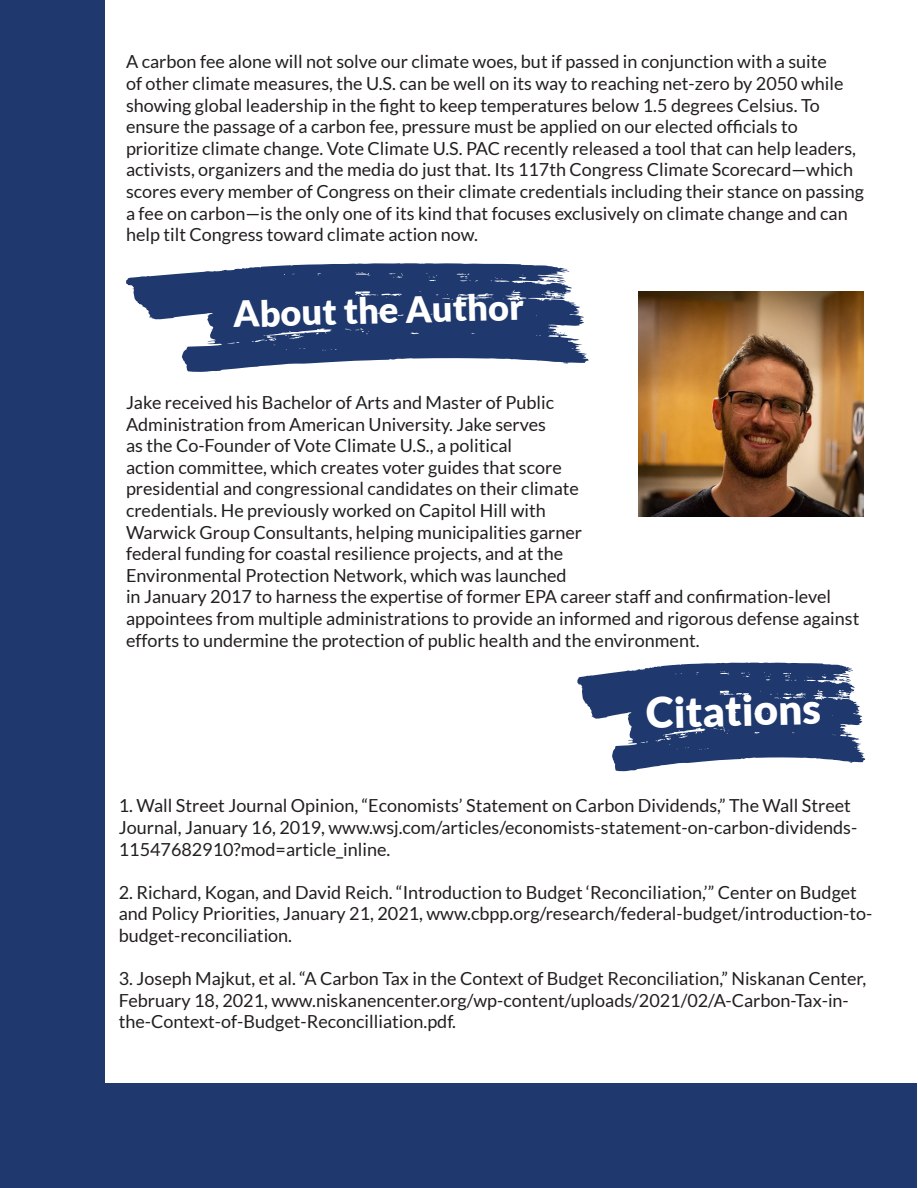
<style>
.page{position:relative;width:918px;height:1188px;background:#fff}
.page>*{position:absolute;margin:0;border:0;box-sizing:border-box;transform-origin:0 0}
.t1{font:900 42px "Lato";color:#fff}
.t2{font:900 36px "Lato";color:#fff}
.t3{font:18px/21.6px "Lato";color:#231f20}
</style>
<div class="page">
<div style="left:103px;top:1084px;width:814px;height:104px;background:#1f396e"></div>
<div style="left:0;top:0;width:105px;height:1188px;background:#1f396e"></div>
<svg style="left:126px;top:263px;width:463px;height:109px;fill:#1f396e"></svg>
<img style="left:639px;top:292px;width:225px;height:225px">
<svg style="left:577px;top:662px;width:288px;height:110px"></svg>
<p class="t3" style="left:126px;top:51px;width:740px">A carbon fee alone will not solve our climate woes, but if passed in conjunction with a suite<br>of other climate measures, the U.S. can be well on its way to reaching net-zero by 2050 while showing global leadership in the fight to keep temperatures below 1.5 degrees Celsius. To ensure the passage of a carbon fee, pressure must be applied on our elected officials to prioritize climate change. Vote Climate U.S. PAC recently released a tool that can help leaders, activists, organizers and the media do just that. Its 117th Congress Climate Scorecard—which scores every member of Congress on their climate credentials including their stance on passing a fee on carbon—is the only one of its kind that focuses exclusively on climate change and can help tilt Congress toward climate action now.</p>
<p class="t2" style="left:233px;top:292px;width:292px;rotate:-1deg">About the Author</p>
<p class="t3" style="left:126px;top:392px;width:735px">Jake received his Bachelor of Arts and Master of Public<br>Administration from American University. Jake serves<br>as the Co-Founder of Vote Climate U.S., a political<br>action committee, which creates voter guides that score<br>presidential and congressional candidates on their climate<br>credentials. He previously worked on Capitol Hill with<br>Warwick Group Consultants, helping municipalities garner<br>federal funding for coastal resilience projects, and at the<br>Environmental Protection Network, which was launched<br>in January 2017 to harness the expertise of former EPA career staff and confirmation-level appointees from multiple administrations to provide an informed and rigorous defense against efforts to undermine the protection of public health and the environment.</p>
<p class="t1" style="left:645px;top:689px;width:176px;rotate:-2deg">Citations</p>
<p class="t3" style="left:119px;top:795px;width:740px">1. Wall Street Journal Opinion, “Economists’ Statement on Carbon Dividends,” The Wall Street<br>Journal, January 16, 2019, www.wsj.com/articles/economists-statement-on-carbon-dividends-<br>11547682910?mod=article_inline.</p>
<p class="t3" style="left:119px;top:881px;width:755px">2. Richard, Kogan, and David Reich. “Introduction to Budget ‘Reconciliation,’” Center on Budget and Policy Priorities, January 21, 2021, www.cbpp.org/research/federal-budget/introduction-to&shy;budget-reconciliation.</p>
<p class="t3" style="left:119px;top:968px;width:749px">3. Joseph Majkut, et al. “A Carbon Tax in the Context of Budget Reconciliation,” Niskanan Center,<br>February 18, 2021, www.niskanencenter.org/wp-content/uploads/2021/02/A-Carbon-Tax-in&shy;the-Context-of-Budget-Reconcilliation.pdf.</p>
</div>
